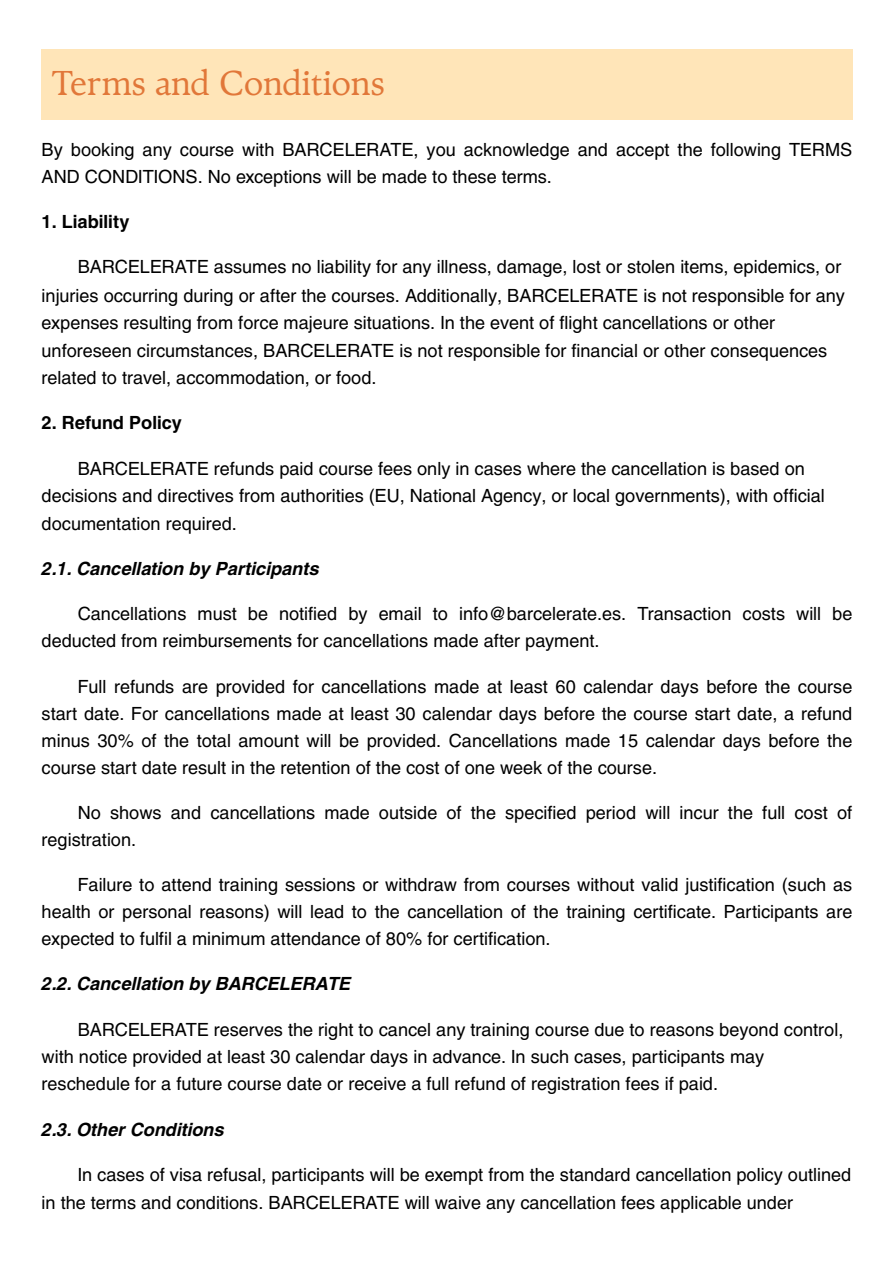
<style>
.page{position:relative;width:894px;height:1263px;background:#fff}
.page>*{position:absolute;margin:0;border:0;box-sizing:border-box;transform-origin:0 0}
.t1{font:34.5px "TY Serif";color:#e17739}
.t2{font:18px/27px "Helios";color:#000}
.t3{font:italic 700 18px "Helios";color:#000}
.t4{font:700 18px "Helios";color:#000}
</style>
<div class="page">
<div style="left:42px;top:50px;width:810px;height:69px;background:#ffe5b8"></div>
<p class="t1" style="left:52px;top:62px;width:334px">Terms and Conditions</p>
<h3 class="t2" style="left:42px;top:136px;width:811px">By booking any course with BARCELERATE, you acknowledge and accept the following TERMS<br>AND CONDITIONS. No exceptions will be made to these terms.</h3>
<p class="t4" style="left:42px;top:211px;width:89px">1. Liability</p>
<h3 class="t2" style="left:42px;top:253px;width:804px;line-height:27.6px;text-indent:36px">BARCELERATE assumes no liability for any illness, damage, lost or stolen items, epidemics, or injuries occurring during or after the courses. Additionally, BARCELERATE is not responsible for any expenses resulting from force majeure situations. In the event of flight cancellations or other unforeseen circumstances, BARCELERATE is not responsible for financial or other consequences related to travel, accommodation, or food.</h3>
<p class="t4" style="left:42px;top:411px;width:142px">2. Refund Policy</p>
<h3 class="t2" style="left:42px;top:454px;width:784px;line-height:27.6px;text-indent:36px">BARCELERATE refunds paid course fees only in cases where the cancellation is based on decisions and directives from authorities (EU, National Agency, or local governments), with official documentation required.</h3>
<h2 class="t3" style="left:42px;top:557px;width:279px">2.1. Cancellation by Participants</h2>
<h3 class="t2" style="left:42px;top:599px;width:811px;text-indent:36px">Cancellations must be notified by email to info@barcelerate.es. Transaction costs will be deducted from reimbursements for cancellations made after payment.</h3>
<h3 class="t2" style="left:42px;top:673px;width:811px;text-align:justify;text-indent:36px">Full refunds are provided for cancellations made at least 60 calendar days before the course start date. For cancellations made at least 30 calendar days before the course start date, a refund minus 30% of the total amount will be provided. Cancellations made 15 calendar days before the course start date result in the retention of the cost of one week of the course.</h3>
<h3 class="t2" style="left:42px;top:799px;width:811px;text-indent:36px">No shows and cancellations made outside of the specified period will incur the full cost of registration.</h3>
<h3 class="t2" style="left:42px;top:871px;width:811px;text-align:justify;text-indent:36px">Failure to attend training sessions or withdraw from courses without valid justification (such as health or personal reasons) will lead to the cancellation of the training certificate. Participants are expected to fulfil a minimum attendance of 80% for certification.</h3>
<h2 class="t3" style="left:42px;top:972px;width:311px">2.2. Cancellation by BARCELERATE</h2>
<h3 class="t2" style="left:42px;top:1016px;width:803px;text-indent:36px">BARCELERATE reserves the right to cancel any training course due to reasons beyond control, with notice provided at least 30 calendar days in advance. In such cases, participants may reschedule for a future course date or receive a full refund of registration fees if paid.</h3>
<h2 class="t3" style="left:42px;top:1118px;width:184px">2.3. Other Conditions</h2>
<h3 class="t2" style="left:42px;top:1160px;width:810px;line-height:28.2px;text-indent:36px">In cases of visa refusal, participants will be exempt from the standard cancellation policy outlined in the terms and conditions. BARCELERATE will waive any cancellation fees applicable under</h3>
</div>
